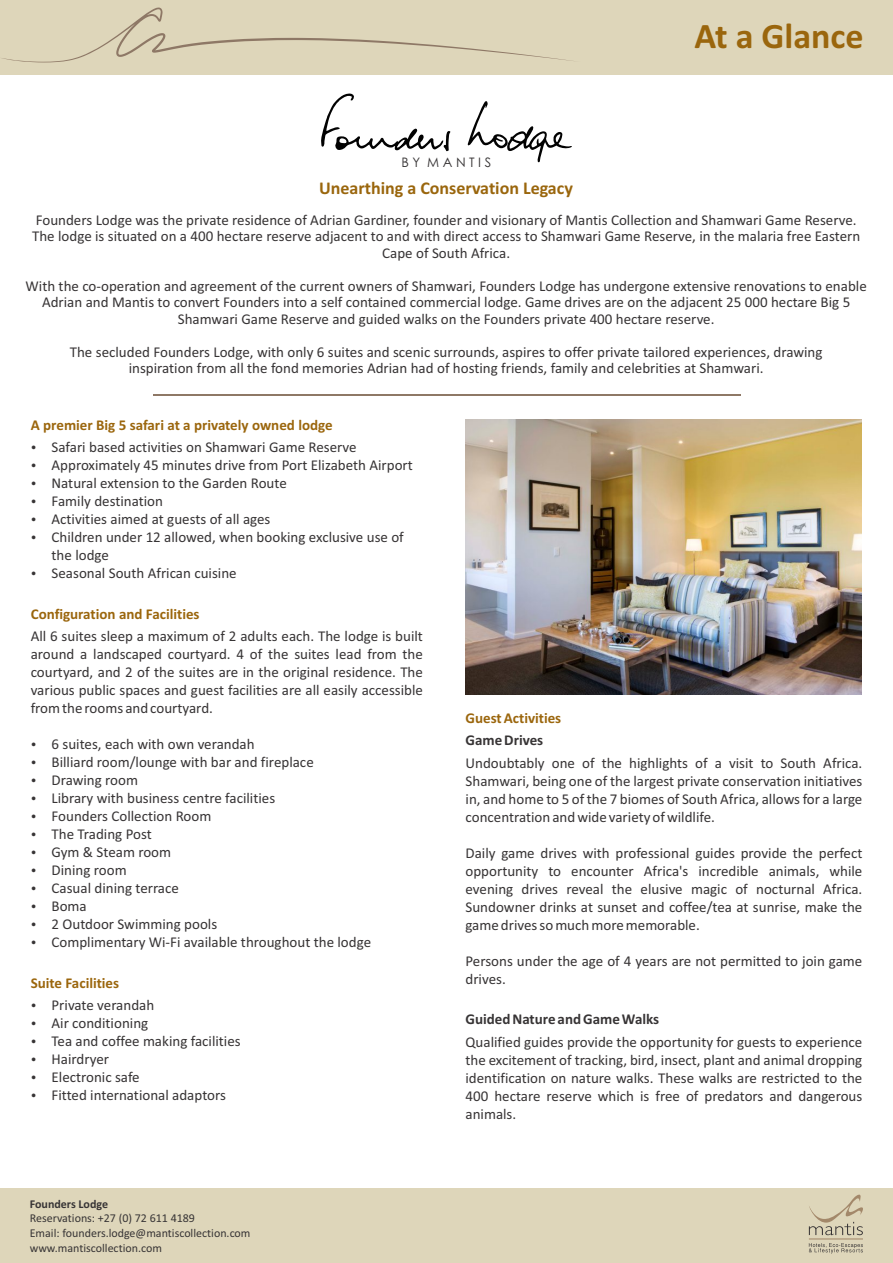
<style>
.page{position:relative;width:893px;height:1263px;background:#fff}
.page>*{position:absolute;margin:0;border:0;box-sizing:border-box;transform-origin:0 0}
.t1{font:700 36px "Calibri";color:#9a660d}
.t2{font:700 18px "Calibri";color:#9a660d}
.t3{font:15px/18px "Calibri";color:#373435}
.t4{font:700 15px "Calibri";color:#9b660d}
.t5{font:700 15px "Calibri";color:#373435}
.t6{font:13.05px "Century Gothic";letter-spacing:.27em;color:#373435}
.t7{font:12px/14.9px "Calibri";color:#373435}
.t8{font:700 12px "Calibri";color:#373435}
.s1{font-weight:700;color:#9a660d}
.s2{font-weight:700;color:#9b660d}
</style>
<div class="page">
<div style="left:0;top:0;width:893px;height:74px;background:#ded6ba"></div>
<div style="left:0;top:1189px;width:893px;height:74px;background:#ded6ba"></div>
<svg style="left:809px;top:1194px;width:54px;height:41px"></svg>
<svg style="left:809px;top:1243px;width:54px;height:10px"></svg>
<hr style="left:809px;top:1238px;width:54px;height:1px;background:#a3886a">
<hr style="left:153px;top:394px;width:587px;height:1px;background:#8e7866">
<svg style="left:2px;top:8px;width:571px;height:54px"></svg>
<svg style="left:467px;top:101px;width:105px;height:61px"></svg>
<svg style="left:321px;top:93px;width:130px;height:59px"></svg>
<img style="left:465px;top:419px;width:396px;height:276px">
<p class="t6" style="left:401px;top:157px;width:91px">BY MANTIS</p>
<p class="t2" style="left:319px;top:181px;width:255px">Unearthing a Conservation Legacy</p>
<h1 class="t1" style="left:694px;top:21px;width:171px">At a Glance</h1>
<p class="t3" style="left:32px;top:213px;width:830px;line-height:16.5px;text-align:center">Founders Lodge was the private residence of Adrian Gardiner, founder and visionary of Mantis Collection and Shamwari Game Reserve.<br>The lodge is situated on a 400 hectare reserve adjacent to and with direct access to Shamwari Game Reserve, in the malaria free Eastern<br>Cape of South Africa.</p>
<p class="t3" style="left:26px;top:279px;width:843px;line-height:16.5px;text-align:center">With the co-operation and agreement of the current owners of Shamwari, Founders Lodge has undergone extensive renovations to enable<br>Adrian and Mantis to convert Founders into a self contained commercial lodge. Game drives are on the adjacent 25 000 hectare Big 5<br>Shamwari Game Reserve and guided walks on the Founders private 400 hectare reserve.</p>
<p class="t3" style="left:70px;top:345px;width:754px;line-height:16.5px;text-align:center">The secluded Founders Lodge, with only 6 suites and scenic surrounds, aspires to offer private tailored experiences, drawing inspiration from all the fond memories Adrian had of hosting friends, family and celebrities at Shamwari.</p>
<p class="t4" style="left:31px;top:418px;width:303px">A premier Big 5 safari at a privately owned lodge</p>
<p class="t3" style="left:52px;top:439px;width:363px">Safari based activities on Shamwari Game Reserve Approximately 45 minutes drive from Port Elizabeth Airport Natural extension to the Garden Route<br>Family destination<br>Activities aimed at guests of all ages<br>Children under 12 allowed, when booking exclusive use of the lodge<br>Seasonal South African cuisine</p>
<p class="t3" style="left:31px;top:604px;width:394px;line-height:22.5px"><span class="s1">C</span><span class="s2">onfiguration and Facilities<br></span>All 6 suites sleep a maximum of 2 adults each. The lodge is built</p>
<p class="t3" style="left:31px;top:646px;width:394px;text-align:justify">around a landscaped courtyard. 4 of the suites lead from the courtyard, and 2 of the suites are in the original residence. The various public spaces and guest facilities are all easily accessible from the rooms and courtyard.</p>
<p class="t3" style="left:52px;top:736px;width:321px">6 suites, each with own verandah<br>Billiard room/lounge with bar and fireplace<br>Drawing room<br>Library with business centre facilities<br>Founders Collection Room<br>The Trading Post<br>Gym &amp; Steam room<br>Dining room<br>Casual dining terrace<br>Boma<br>2 Outdoor Swimming pools<br>Complimentary Wi-Fi available throughout the lodge</p>
<p class="t4" style="left:31px;top:976px;width:90px">Suite Facilities</p>
<p class="t3" style="left:52px;top:997px;width:191px">Private verandah<br>Air conditioning<br>Tea and coffee making facilities<br>Hairdryer<br>Electronic safe<br>Fitted international adaptors</p>
<p class="t8" style="left:30px;top:1198px;width:80px">Founders Lodge</p>
<p class="t7" style="left:30px;top:1212px;width:222px">Reservations: +27 (0) 72 611 4189<br>Email: founders.lodge@mantiscollection.com www.mantiscollection.com</p>
<p class="t4" style="left:466px;top:711px;width:97px">Guest Activities</p>
<p class="t5" style="left:466px;top:734px;width:79px">Game Drives</p>
<p class="t3" style="left:466px;top:755px;width:398px;text-align:justify">Undoubtably one of the highlights of a visit to South Africa.<br>Shamwari, being one of the largest private conservation initiatives in, and home to 5 of the 7 biomes of South Africa, allows for a large concentration and wide variety of wildlife.</p>
<p class="t3" style="left:465px;top:845px;width:398px;text-align:justify">Daily game drives with professional guides provide the perfect opportunity to encounter Africa's incredible animals, while evening drives reveal the elusive magic of nocturnal Africa.<br>Sundowner drinks at sunset and coffee/tea at sunrise, make the game drives so much more memorable.</p>
<p class="t3" style="left:465px;top:953px;width:398px">Persons under the age of 4 years are not permitted to join game drives.</p>
<p class="t5" style="left:465px;top:1013px;width:195px">Guided Nature and Game Walks</p>
<p class="t3" style="left:465px;top:1034px;width:398px;text-align:justify">Qualified guides provide the opportunity for guests to experience the excitement of tracking, bird, insect, plant and animal dropping identification on nature walks. These walks are restricted to the 400 hectare reserve which is free of predators and dangerous animals.</p>
</div>
